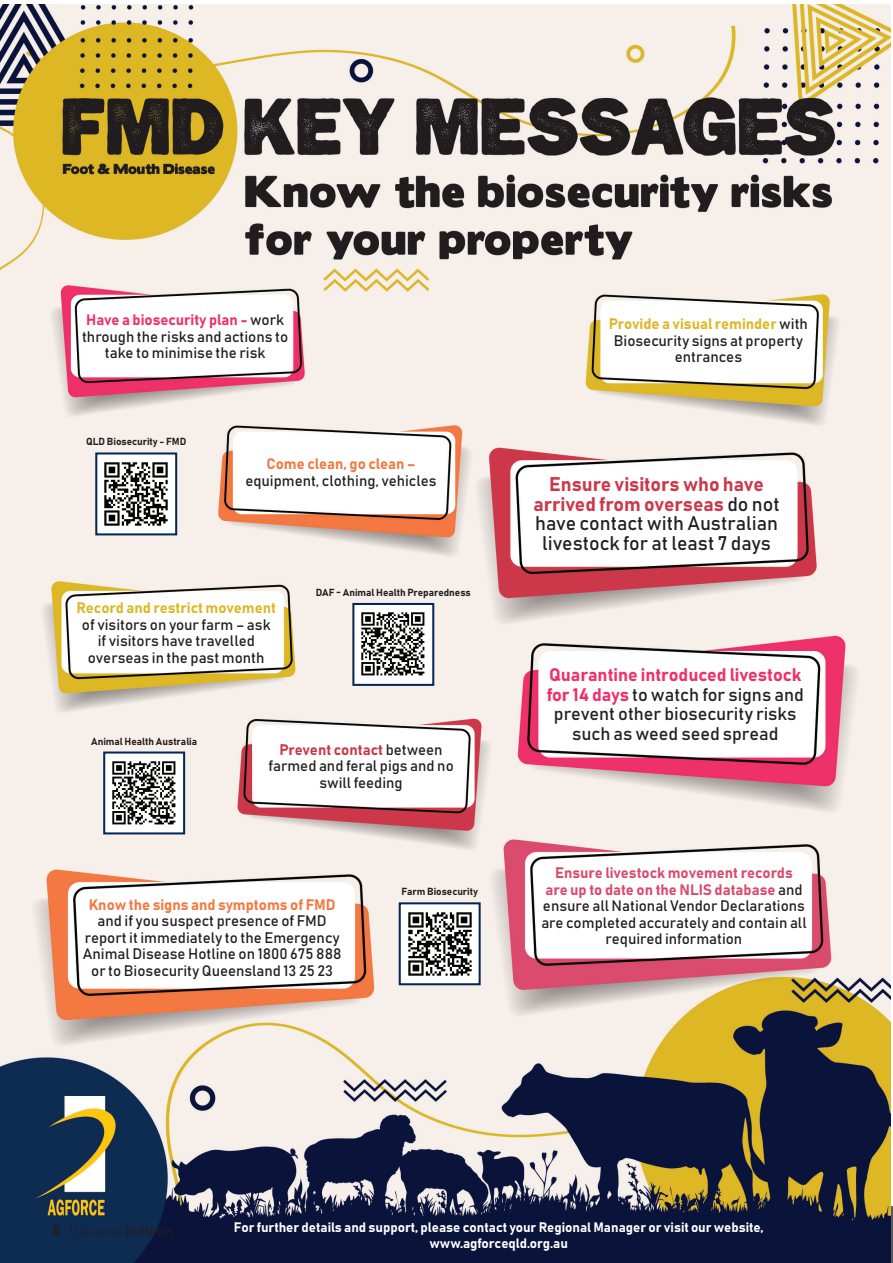
<style>
.page{position:relative;width:893px;height:1263px;background:#fff}
.page>*{position:absolute;margin:0;border:0;box-sizing:border-box;transform-origin:0 0}
.t1{font:19.5px/19.5px "Bahnschrift";color:#231f20;text-align:center}
.t2{font:18px/19.5px "Bahnschrift";color:#231f20;text-align:center}
.t3{font:15px/16.5px "Bahnschrift";color:#231f20;text-align:center}
.t4{font:15px "Myriad Pro";color:#231f20}
.t5{font:13.5px/16.5px "Bahnschrift";color:#fff;text-align:center}
.t6{font:10.2px "Bahnschrift";color:#231f20}
.s1{color:#ee306b}
.s2{color:#ddb725}
.s3{color:#f37841}
.s4{color:#cc384a}
.s5{color:#db4a6d}
.s6{font-family:"Lato";font-weight:900}
.s7{font-family:"Lato";font-weight:300}
</style>
<div class="page">
<img style="left:0;top:4px;width:890px;height:1259px">
<img style="left:98px;top:455px;width:76px;height:77px">
<div style="left:95px;top:452px;width:82px;height:83px;border:2px solid #002855"></div>
<img style="left:402px;top:905px;width:76px;height:77px">
<div style="left:399px;top:902px;width:82px;height:83px;border:2px solid #002855"></div>
<img style="left:106px;top:754px;width:76px;height:77px">
<div style="left:103px;top:751px;width:82px;height:83px;border:2px solid #002855"></div>
<img style="left:355px;top:606px;width:76px;height:77px">
<div style="left:352px;top:603px;width:82px;height:83px;border:2px solid #002855"></div>
<p class="t3" style="left:82px;top:311px;width:208px"><span class="s1">Have a biosecurity plan -</span> work through the risks and actions to take to minimise the risk</p>
<p class="t3" style="left:609px;top:316px;width:201px"><span class="s2">Provide a visual reminder</span> with<br>Biosecurity signs at property entrances</p>
<p class="t6" style="left:86px;top:435px;width:102px">QLD Biosecurity - FMD</p>
<p class="t3" style="left:245px;top:456px;width:193px"><span class="s3">Come clean, go clean – </span>equipment, clothing, vehicles</p>
<p class="t6" style="left:316px;top:586px;width:157px">DAF - Animal Health Preparedness</p>
<p class="t3" style="left:76px;top:600px;width:201px"><span class="s2">Record and restrict movement </span>of visitors on your farm – ask if visitors have travelled overseas in the past month</p>
<p class="t6" style="left:91px;top:735px;width:108px">Animal Health Australia</p>
<p class="t3" style="left:268px;top:741px;width:187px"><span class="s4">Prevent contact</span> between farmed and feral pigs and no swill feeding</p>
<p class="t6" style="left:401px;top:884px;width:78px">Farm Biosecurity</p>
<p class="t3" style="left:83px;top:896px;width:260px"><span class="s3">Know the signs and symptoms of FMD </span>and if you suspect presence of FMD report it immediately to the Emergency Animal Disease Hotline on 1800 675 888 or to Biosecurity Queensland 13 25 23</p>
<p class="t1" style="left:533px;top:474px;width:248px"><span class="s4">Ensure visitors who have arrived from overseas</span> do not have contact with Australian livestock for at least 7 days</p>
<p class="t2" style="left:547px;top:665px;width:259px"><span class="s1">Quarantine introduced livestock for 14 days</span> to watch for signs and prevent other biosecurity risks such as weed seed spread</p>
<p class="t3" style="left:541px;top:864px;width:267px"><span class="s5">Ensure livestock movement records<br>are up to date on the NLIS database</span> and ensure all National Vendor Declarations are completed accurately and contain all required information</p>
<p class="t4" style="left:52px;top:1221px;width:122px"><span class="s6">8</span> <span class="s7">Balonne</span> Bulletin</p>
<p class="t5" style="left:234px;top:1218px;width:531px">For further details and support, please contact your Regional Manager or visit our website, www.agforceqld.org.au</p>
</div>
